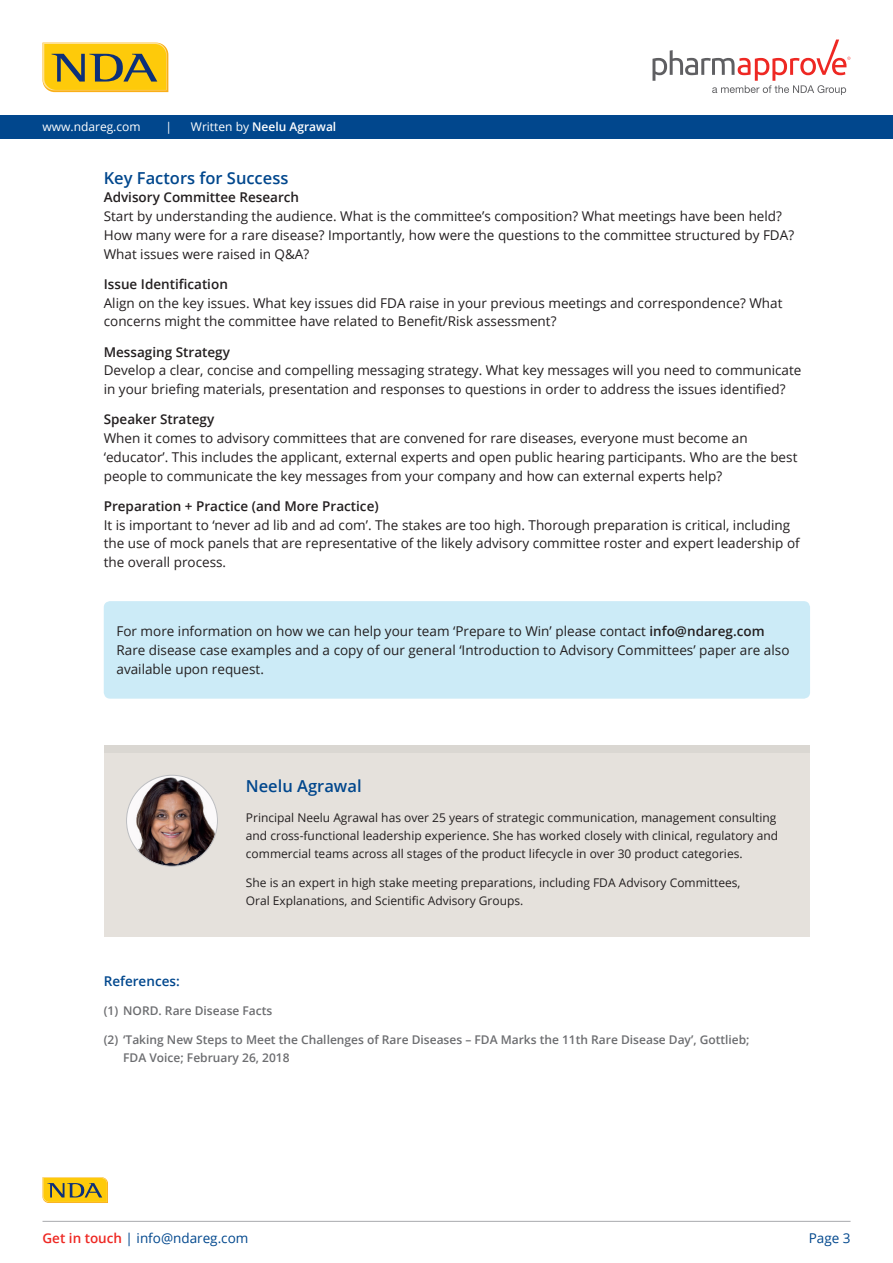
<style>
.page{position:relative;width:893px;height:1263px;background:#fff}
.page>*{position:absolute;margin:0;border:0;box-sizing:border-box;transform-origin:0 0}
.t1{font:600 16.5px "Open Sans";color:#01478d}
.t2{font:13.5px/18.8px "Open Sans";color:#231f20}
.t3{font:600 13.5px "Open Sans";color:#231f20}
.t4{font:13.5px "Open Sans";color:#01478d}
.t5{font:600 13.5px "Open Sans";color:#01478d}
.t6{font:12px/18px "Open Sans";color:#231f20}
.t7{font:600 12px/18px "Open Sans";color:#6c6d70}
.t8{font:600 12px "Open Sans";color:#fff}
.t9{font:12px "Open Sans";color:#fff}
.s1{font-weight:400}
.s2{font-weight:600}
.s3{font-weight:600;color:#ee2823}
</style>
<div class="page">
<svg style="left:43px;top:43px;width:125px;height:49px"></svg>
<div style="left:0;top:115px;width:893px;height:23px;background:#01478d"></div>
<svg style="left:43px;top:1177px;width:65px;height:26px"></svg>
<hr style="left:43px;top:1221px;width:808px;height:1px;background:#a8a9ad">
<div style="left:104px;top:601px;width:706px;height:98px;background:#ccebf7;border-radius:6px"></div>
<div style="left:104px;top:746px;width:706px;height:191px;background:#e5e1dc"></div>
<div style="left:104px;top:746px;width:706px;height:7px;background:#dad7d2"></div>
<img style="left:127px;top:775px;width:90px;height:91px;border-radius:45px">
<svg style="left:652px;top:40px;width:198px;height:55px"></svg>
<p class="t9" style="left:43px;top:118px;width:100px">www.ndareg.com</p>
<p class="t9" style="left:166px;top:118px;width:8px">|</p>
<p class="t8" style="left:191px;top:118px;width:147px"><span class="s1">Written by</span> Neelu Agrawal</p>
<p class="t1" style="left:104px;top:166px;width:186px">Key Factors for Success</p>
<p class="t3" style="left:104px;top:188px;width:197px">Advisory Committee Research</p>
<p class="t2" style="left:104px;top:207px;width:692px">Start by understanding the audience. What is the committee’s composition? What meetings have been held?<br>How many were for a rare disease? Importantly, how were the questions to the committee structured by FDA?<br>What issues were raised in Q&amp;A?</p>
<p class="t3" style="left:104px;top:275px;width:126px">Issue Identification</p>
<p class="t2" style="left:104px;top:293px;width:680px">Align on the key issues. What key issues did FDA raise in your previous meetings and correspondence? What concerns might the committee have related to Benefit/Risk assessment?</p>
<p class="t3" style="left:104px;top:342px;width:128px">Messaging Strategy</p>
<p class="t2" style="left:104px;top:361px;width:699px">Develop a clear, concise and compelling messaging strategy. What key messages will you need to communicate in your briefing materials, presentation and responses to questions in order to address the issues identified?</p>
<p class="t3" style="left:104px;top:410px;width:112px">Speaker Strategy</p>
<p class="t2" style="left:104px;top:428px;width:695px">When it comes to advisory committees that are convened for rare diseases, everyone must become an ‘educator’. This includes the applicant, external experts and open public hearing participants. Who are the best people to communicate the key messages from your company and how can external experts help?</p>
<p class="t3" style="left:104px;top:497px;width:276px">Preparation + Practice (and More Practice)</p>
<p class="t2" style="left:104px;top:515px;width:698px">It is important to ‘never ad lib and ad com’. The stakes are too high. Thorough preparation is critical, including the use of mock panels that are representative of the likely advisory committee roster and expert leadership of the overall process.</p>
<p class="t2" style="left:117px;top:622px;width:674px">For more information on how we can help your team ‘Prepare to Win’ please contact <span class="s2">info@ndareg.com<br></span>Rare disease case examples and a copy of our general ‘Introduction to Advisory Committees’ paper are also available upon request.</p>
<p class="t1" style="left:246px;top:775px;width:117px">Neelu Agrawal</p>
<p class="t6" style="left:246px;top:808px;width:534px">Principal Neelu Agrawal has over 25 years of strategic communication, management consulting and cross-functional leadership experience. She has worked closely with clinical, regulatory and commercial teams across all stages of the product lifecycle in over 30 product categories.</p>
<p class="t6" style="left:246px;top:874px;width:496px">She is an expert in high stake meeting preparations, including FDA Advisory Committees,<br>Oral Explanations, and Scientific Advisory Groups.</p>
<p class="t5" style="left:104px;top:971px;width:77px">References:</p>
<p class="t7" style="left:104px;top:1001px;width:170px">(1) NORD. Rare Disease Facts</p>
<p class="t7" style="left:123px;top:1031px;width:628px;text-indent:-20px">(2) ‘Taking New Steps to Meet the Challenges of Rare Diseases – FDA Marks the 11th Rare Disease Day’, Gottlieb;<br>FDA Voice; February 26, 2018</p>
<p class="t4" style="left:43px;top:1229px;width:207px"><span class="s3">Get in touch</span> | info@ndareg.com</p>
<p class="t4" style="left:809px;top:1229px;width:43px">Page 3</p>
</div>
